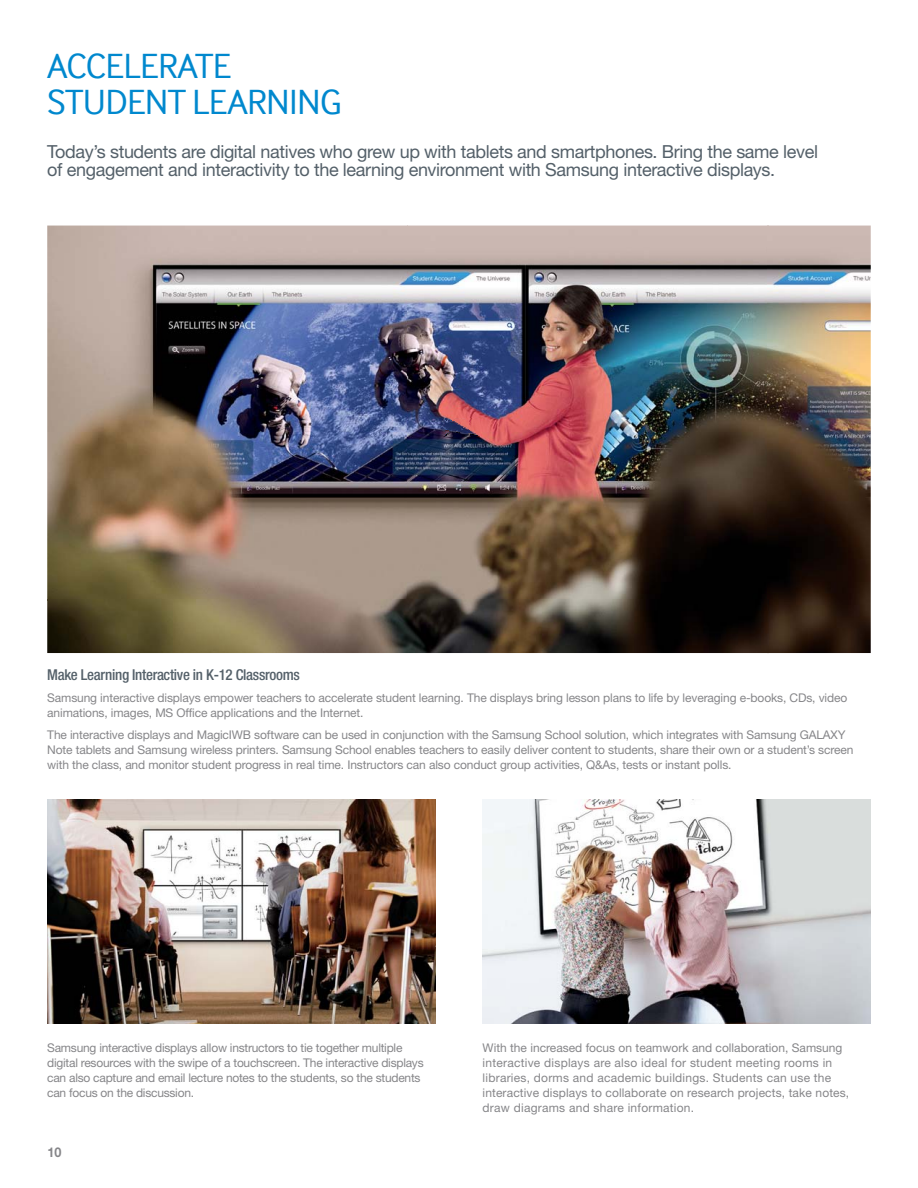
<style>
.page{position:relative;width:918px;height:1188px;background:#fff}
.page>*{position:absolute;margin:0;border:0;box-sizing:border-box;transform-origin:0 0}
.t1{font:36px/36px "Samsung Inter Face";letter-spacing:-.02em;color:#0088ce}
.t2{font:18px/18px "Helvetica Neue";letter-spacing:-.02em;color:#546069}
.t3{font:500 condensed 15px "Helvetica Neue LT Std";letter-spacing:-.02em;color:#546069}
.t4{font:700 13.5px "Helvetica Neue";color:#868689;scale:.93 1}
.t5{font:12px/15px "Helvetica Neue";letter-spacing:-.01em;color:#868689}
.t6{font:12px/15px "Helvetica Neue";letter-spacing:.02em;color:#868689}
</style>
<div class="page">
<img style="left:47px;top:226px;width:824px;height:427px">
<img style="left:47px;top:800px;width:388px;height:224px">
<img style="left:483px;top:800px;width:388px;height:224px">
<svg style="left:445px;top:419px;width:35px;height:17px"></svg>
<h1 class="t1" style="left:47px;top:47px;width:296px">ACCELERATE<br>STUDENT LEARNING</h1>
<h2 class="t2" style="left:47px;top:144px;width:772px">Today’s students are digital natives who grew up with tablets and smartphones. Bring the same level of engagement and interactivity to the learning environment with Samsung interactive displays.</h2>
<p class="t3" style="left:47px;top:670px;width:254px">Make Learning Interactive in K-12 Classrooms</p>
<p class="t5" style="left:47px;top:691px;width:802px">Samsung interactive displays empower teachers to accelerate student learning. The displays bring lesson plans to life by leveraging e-books, CDs, video animations, images, MS Office applications and the Internet.</p>
<p class="t5" style="left:47px;top:728px;width:808px">The interactive displays and MagicIWB software can be used in conjunction with the Samsung School solution, which integrates with Samsung GALAXY<br>Note tablets and Samsung wireless printers. Samsung School enables teachers to easily deliver content to students, share their own or a student’s screen with the class, and monitor student progress in real time. Instructors can also conduct group activities, Q&amp;As, tests or instant polls.</p>
<p class="t5" style="left:47px;top:1041px;width:378px">Samsung interactive displays allow instructors to tie together multiple digital resources with the swipe of a touchscreen. The interactive displays can also capture and email lecture notes to the students, so the students can focus on the discussion.</p>
<p class="t4" style="left:48px;top:1148px;width:17px">10</p>
<p class="t6" style="left:483px;top:1041px;width:368px">With the increased focus on teamwork and collaboration, Samsung interactive displays are also ideal for student meeting rooms in libraries, dorms and academic buildings. Students can use the interactive displays to collaborate on research projects, take notes, draw diagrams and share information.</p>
</div>
